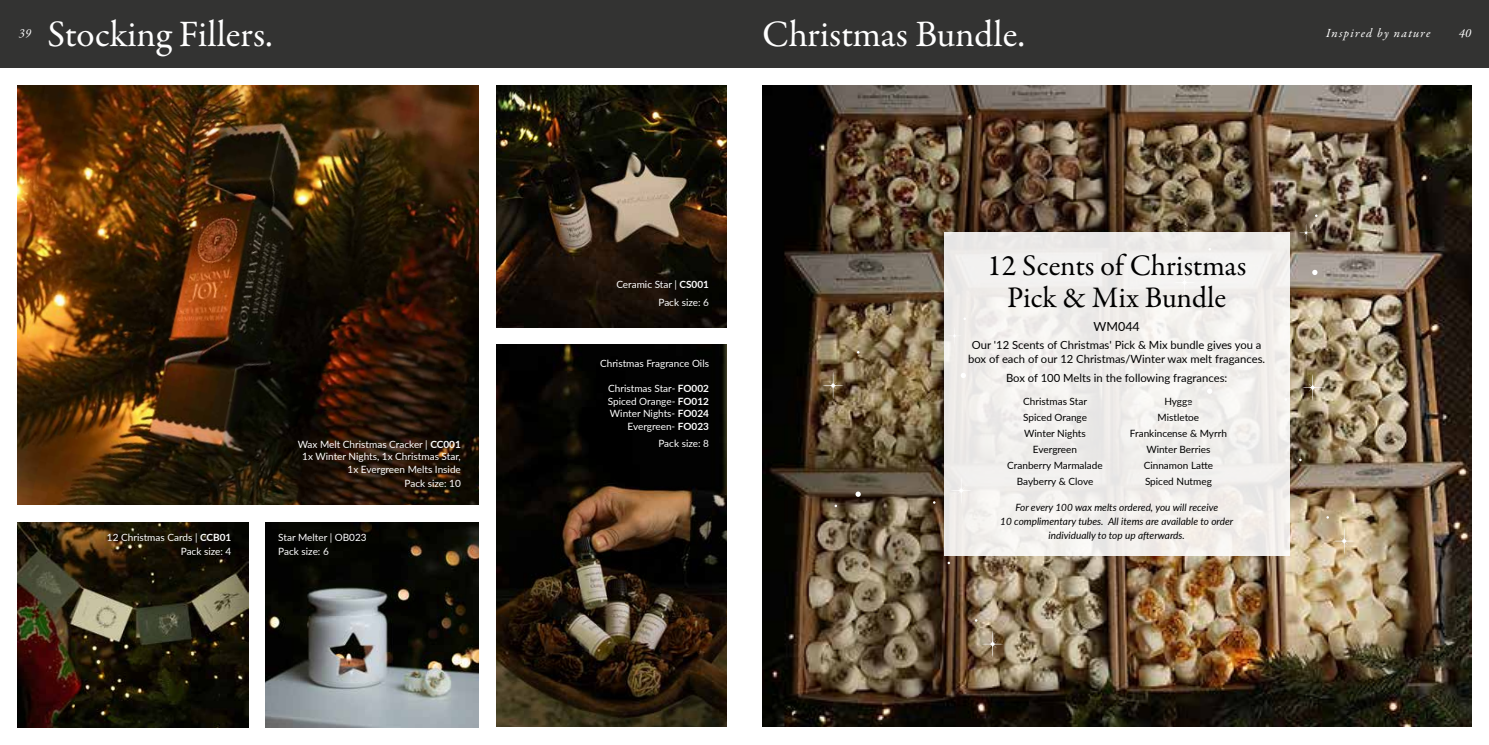
<style>
.page{position:relative;width:1489px;height:745px;background:#fff}
.page>*{position:absolute;margin:0;border:0;box-sizing:border-box;transform-origin:0 0}
.t1{font:37.5px "Garamond Premr Pro";letter-spacing:-.005em;color:#fff}
.t2{font:30px/32.5px "Garamond Premr Pro";letter-spacing:-.01em;color:#000;text-align:center}
.t3{font:italic 12.5px "Garamond Premr Pro";letter-spacing:.095em;color:#fff}
.t4{font:12.5px "Lato";color:#000}
.t5{font:11.25px/13.8px "Lato";color:#000;text-align:center}
.t6{font:10px/12.5px "Lato";color:#fff;text-align:right}
.t7{font:10px/16px "Lato";color:#000;text-align:center}
.t8{font:italic 10px/13.8px "Lato";color:#000;text-align:center}
.s1{font-weight:700}
</style>
<div class="page">
<div style="left:0;top:0;width:1488px;height:67px;background:#333332"></div>
<img style="left:18px;top:85px;width:460px;height:419px">
<img style="left:496px;top:85px;width:230px;height:242px">
<img style="left:496px;top:344px;width:230px;height:381px">
<img style="left:18px;top:522px;width:230px;height:204px">
<img style="left:266px;top:522px;width:212px;height:204px">
<img style="left:762px;top:85px;width:708px;height:640px">
<div style="left:944px;top:233px;width:345px;height:322px;background:#f1efec"></div>
<svg style="left:822px;top:371px;width:21px;height:28px"></svg>
<svg style="left:981px;top:629px;width:22px;height:28px"></svg>
<svg style="left:950px;top:482px;width:15px;height:11px"></svg>
<svg style="left:855px;top:491px;width:5px;height:5px"></svg>
<svg style="left:961px;top:373px;width:4px;height:5px"></svg>
<svg style="left:1175px;top:271px;width:19px;height:18px"></svg>
<svg style="left:1333px;top:527px;width:21px;height:27px"></svg>
<svg style="left:1301px;top:373px;width:22px;height:28px"></svg>
<svg style="left:1298px;top:223px;width:14px;height:19px"></svg>
<svg style="left:1207px;top:389px;width:5px;height:4px"></svg>
<svg style="left:1312px;top:269px;width:5px;height:6px"></svg>
<p class="t3" style="left:19px;top:25px;width:14px">39</p>
<h1 class="t1" style="left:47px;top:11px;width:227px">Stocking Fillers.</h1>
<p class="t6" style="left:298px;top:437px;width:165px">Wax Melt Christmas Cracker | <span class="s1">CC001<br></span>1x Winter Nights, 1x Christmas Star,<br>1x Evergreen Melts Inside</p>
<p class="t6" style="left:404px;top:476px;width:58px">Pack size: 10</p>
<p class="t6" style="left:107px;top:530px;width:126px;line-height:13.8px">12 Christmas Cards | <span class="s1">CCB01<br></span>Pack size: 4</p>
<p class="t6" style="left:278px;top:530px;width:90px;line-height:13.8px;text-align:left">Star Melter | OB023<br>Pack size: 6</p>
<h1 class="t1" style="left:762px;top:11px;width:264px">Christmas Bundle.</h1>
<p class="t3" style="left:1326px;top:25px;width:106px">Inspired by nature</p>
<p class="t3" style="left:1458px;top:25px;width:14px">40</p>
<p class="t6" style="left:616px;top:275px;width:94px;line-height:17.2px">Ceramic Star | <span class="s1">CS001<br></span>Pack size: 6</p>
<p class="t6" style="left:600px;top:356px;width:110px">Christmas Fragrance Oils</p>
<p class="t6" style="left:607px;top:381px;width:103px">Christmas Star- <span class="s1">FO002<br></span>Spiced Orange- <span class="s1">FO012<br></span>Winter Nights- <span class="s1">FO024<br></span>Evergreen- <span class="s1">FO023</span></p>
<p class="t6" style="left:658px;top:436px;width:52px">Pack size: 8</p>
<h2 class="t2" style="left:987px;top:250px;width:261px">12 Scents of Christmas<br>Pick &amp; Mix Bundle</h2>
<p class="t4" style="left:1093px;top:318px;width:48px">WM044</p>
<p class="t5" style="left:968px;top:337px;width:298px">Our '12 Scents of Christmas' Pick &amp; Mix bundle gives you a box of each of our 12 Christmas/Winter wax melt fragances.</p>
<p class="t5" style="left:1006px;top:370px;width:223px">Box of 100 Melts in the following fragrances:</p>
<p class="t7" style="left:1007px;top:392px;width:97px">Christmas Star<br>Spiced Orange<br>Winter Nights<br>Evergreen<br>Cranberry Marmalade<br>Bayberry &amp; Clove</p>
<p class="t7" style="left:1129px;top:392px;width:98px">Hygge<br>Mistletoe<br>Frankincense &amp; Myrrh<br>Winter Berries<br>Cinnamon Latte<br>Spiced Nutmeg</p>
<p class="t8" style="left:1000px;top:500px;width:234px">For every 100 wax melts ordered, you will receive<br>10 complimentary tubes. All items are available to order individually to top up afterwards.</p>
</div>
